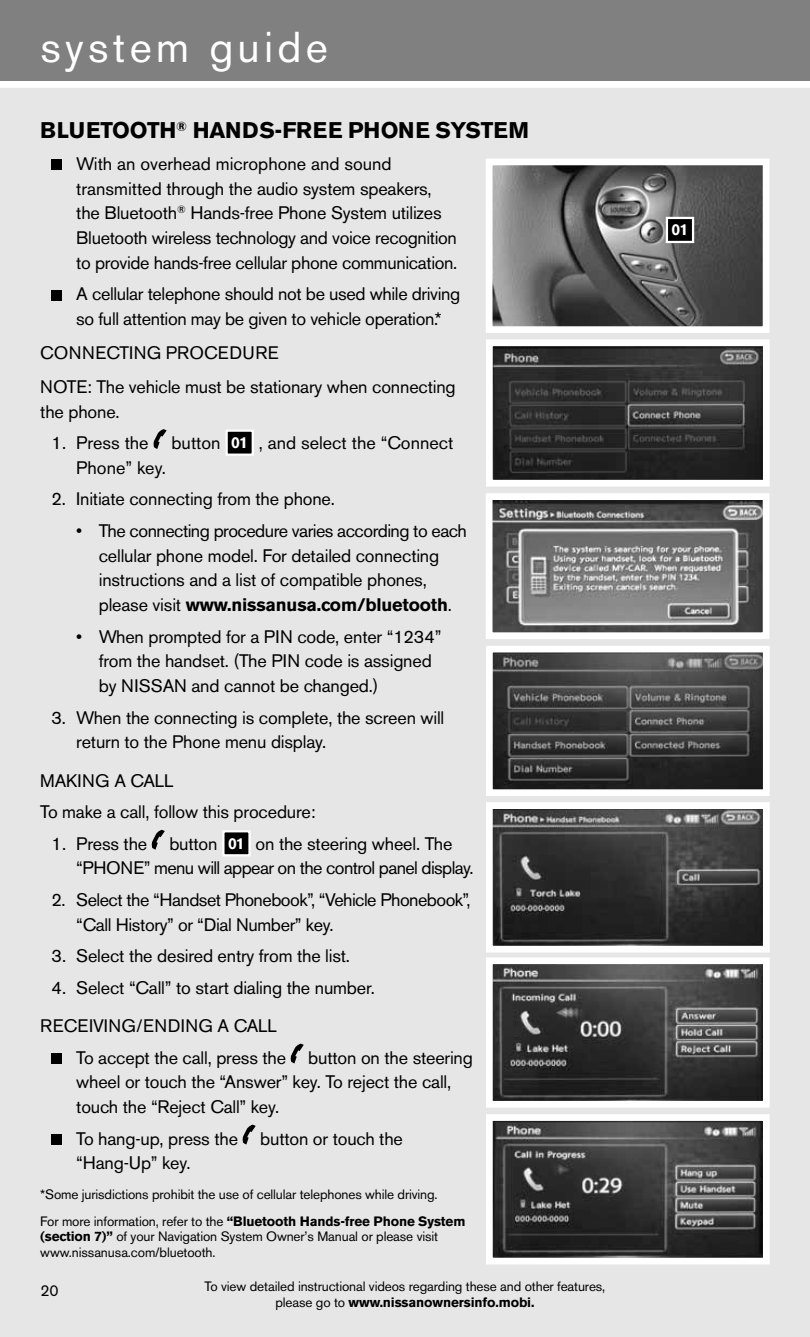
<style>
.page{position:relative;width:810px;height:1337px;background:#fff}
.page>*{position:absolute;margin:0;border:0;box-sizing:border-box;transform-origin:0 0}
.t1{font:42.75px "Akzidenz Grotesk BE";letter-spacing:.1em;color:#fff}
.t2{font:700 22.5px "Akzidenz Grotesk BE";letter-spacing:-.01em;color:#000}
.t3{font:18px/24.8px "Akzidenz Grotesk BE";letter-spacing:-.01em;color:#000}
.t4{font:18px/24.8px "Akzidenz Grotesk BE";letter-spacing:-.03em;color:#000}
.t5{font:15.75px "Akzidenz Grotesk BE";color:#000}
.t6{font:700 15.75px "Akzidenz Grotesk BE";color:#fff}
.t7{font:13.5px/27px "Akzidenz Grotesk BE";letter-spacing:-.01em;color:#000}
.s1{font-weight:700;font-size:15.75px;color:#fff}
.s2{font-weight:700}
</style>
<div class="page">
<div style="left:0;top:0;width:810px;height:81px;background:#808080"></div>
<div style="left:0;top:81px;width:810px;height:1255px;background:#e6e6e6"></div>
<div style="left:52px;top:159px;width:10px;height:11px;background:#000"></div>
<div style="left:52px;top:290px;width:10px;height:10px;background:#000"></div>
<svg style="left:154px;top:429px;width:13px;height:20px"></svg>
<div style="left:227px;top:430px;width:26px;height:24px;background:#000"></div>
<div style="left:226px;top:429px;width:28px;height:27px;border:2px solid #fff"></div>
<svg style="left:152px;top:829px;width:13px;height:20px"></svg>
<div style="left:223px;top:831px;width:27px;height:24px;background:#000"></div>
<div style="left:222px;top:830px;width:29px;height:26px;border:2px solid #fff"></div>
<div style="left:52px;top:1053px;width:10px;height:10px;background:#000"></div>
<svg style="left:291px;top:1043px;width:13px;height:20px"></svg>
<div style="left:52px;top:1134px;width:10px;height:10px;background:#000"></div>
<svg style="left:243px;top:1124px;width:13px;height:20px"></svg>
<div style="left:0;top:81px;width:810px;height:7px;background:#fff"></div>
<img style="left:494px;top:166px;width:268px;height:159px">
<div style="left:486px;top:158px;width:284px;height:175px;border:7px solid #fff"></div>
<img style="left:494px;top:501px;width:268px;height:130px">
<div style="left:486px;top:493px;width:284px;height:146px;border:7px solid #fff"></div>
<img style="left:494px;top:654px;width:268px;height:134px">
<div style="left:486px;top:646px;width:284px;height:150px;border:7px solid #fff"></div>
<img style="left:494px;top:810px;width:268px;height:134px">
<div style="left:486px;top:802px;width:284px;height:150px;border:7px solid #fff"></div>
<img style="left:494px;top:965px;width:268px;height:134px">
<div style="left:486px;top:957px;width:284px;height:150px;border:7px solid #fff"></div>
<img style="left:494px;top:1122px;width:268px;height:134px">
<div style="left:486px;top:1114px;width:284px;height:150px;border:7px solid #fff"></div>
<img style="left:494px;top:347px;width:268px;height:131px">
<div style="left:486px;top:339px;width:284px;height:147px;border:7px solid #fff"></div>
<div style="left:667px;top:218px;width:26px;height:24px;background:#000"></div>
<div style="left:666px;top:217px;width:28px;height:26px;border:2px solid #fff"></div>
<h1 class="t1" style="left:40px;top:22px;width:289px">system guide</h1>
<p class="t2" style="left:40px;top:118px;width:272px">BLUETOOTH<sup>®</sup> HANDS-FREE</p>
<p class="t2" style="left:348px;top:118px;width:182px">PHONE SYSTEM</p>
<p class="t3" style="left:76px;top:151px;width:383px">With an overhead microphone and sound transmitted through the audio system speakers, the Bluetooth<sup>®</sup> Hands-free Phone System utilizes Bluetooth wireless technology and voice recognition to provide hands-free cellular phone communication.</p>
<p class="t3" style="left:76px;top:282px;width:386px">A cellular telephone should not be used while driving so full attention may be given to vehicle operation.*</p>
<p class="t3" style="left:40px;top:336px;width:417px;line-height:33.8px">CONNECTING PROCEDURE<br>NOTE: The vehicle must be stationary when connecting</p>
<p class="t3" style="left:40px;top:399px;width:81px">the phone.</p>
<p class="t3" style="left:52px;top:430px;width:99px">1. Press the</p>
<p class="t3" style="left:172px;top:430px;width:283px">button <span class="s1">01</span> , and select the “Connect</p>
<p class="t3" style="left:76px;top:455px;width:91px">Phone” key.</p>
<p class="t3" style="left:52px;top:487px;width:285px">2. Initiate connecting from the phone.</p>
<p class="t3" style="left:99px;top:518px;width:369px;text-indent:-22px">• The connecting procedure varies according to each cellular phone model. For detailed connecting instructions and a list of compatible phones, please visit <span class="s2">www.nissanusa.com/bluetooth</span>.</p>
<p class="t3" style="left:99px;top:624px;width:344px;text-indent:-22px">• When prompted for a PIN code, enter “1234” from the handset. (The PIN code is assigned by NISSAN and cannot be changed.)</p>
<p class="t3" style="left:76px;top:705px;width:370px;text-indent:-25px">3. When the connecting is complete, the screen will return to the Phone menu display.</p>
<p class="t3" style="left:40px;top:764px;width:277px;line-height:31.5px">MAKING A CALL<br>To make a call, follow this procedure:</p>
<p class="t4" style="left:76px;top:831px;width:399px;text-indent:-25px">1. Press the button <span class="s1">01</span> on the steering wheel. The “PHONE” menu will appear on the control panel display.</p>
<p class="t4" style="left:76px;top:887px;width:396px;text-indent:-25px">2. Select the “Handset Phonebook”, “Vehicle Phonebook”, “Call History” or “Dial Number” key.</p>
<p class="t3" style="left:52px;top:943px;width:300px">3. Select the desired entry from the list.</p>
<p class="t3" style="left:40px;top:968px;width:336px;line-height:38.2px;text-indent:11px">4. Select “Call” to start dialing the number.<br>RECEIVING/ENDING A CALL</p>
<p class="t3" style="left:76px;top:1045px;width:398px">To accept the call, press the button on the steering wheel or touch the “Answer” key. To reject the call, touch the “Reject Call” key.</p>
<p class="t3" style="left:76px;top:1126px;width:328px">To hang-up, press the button or touch the “Hang-Up” key.</p>
<p class="t7" style="left:40px;top:1180px;width:427px">*Some jurisdictions prohibit the use of cellular telephones while driving.<br>For more information, refer to the <span class="s2">“Bluetooth Hands-free Phone System</span></p>
<p class="t7" style="left:40px;top:1228px;width:399px;line-height:15.8px"><span class="s2">(section 7)”</span> of your Navigation System Owner’s Manual or please visit www.nissanusa.com/bluetooth.</p>
<p class="t5" style="left:40px;top:1281px;width:20px">20</p>
<p class="t7" style="left:205px;top:1278px;width:402px;line-height:16.2px;text-align:center">To view detailed instructional videos regarding these and other features, please go to <span class="s2">www.nissanownersinfo.mobi.</span></p>
<p class="t6" style="left:672px;top:221px;width:18px">01</p>
</div>
